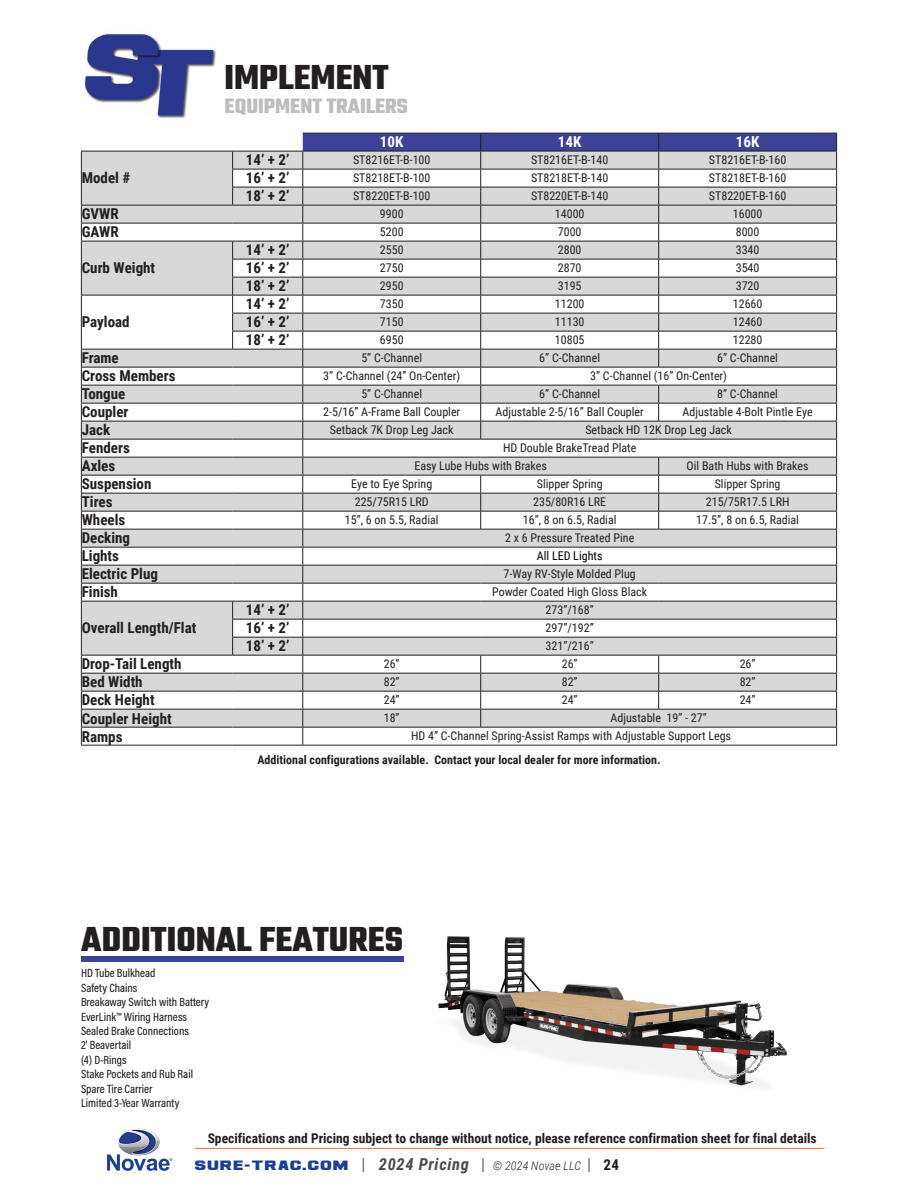
<style>
.page{position:relative;width:918px;height:1188px;background:#fff}
.page>*{position:absolute;margin:0;border:0;box-sizing:border-box;transform-origin:0 0}
.t1{font:700 37.5px "Teko";color:#231f20}
.t2{font:700 22.5px "Teko";color:#bdbdbd}
.t3{font:700 15px "Roboto Condensed";color:#231f20}
.t4{font:700 15px "Roboto Condensed";color:#fff}
.t5{font:700 13.5px "Roboto Condensed";color:#231f20}
.t6{font:12px "Roboto Condensed";color:#231f20}
.t7{font:500 12px "Acumin Pro Cond";color:#231f20}
.t8{font:700 12px "Roboto Condensed";color:#231f20}
.t9{font:12px "Roboto Condensed";color:#000}
.t10{font:10.5px "Ash";letter-spacing:.11em;color:#1b3f94}
.s1{font-family:"Roboto Condensed";font-size:16.5px;color:#636366}
.s2{font-family:"Roboto Condensed";font-weight:700;font-style:italic;font-size:16.5px;color:#4b4c4d}
.s3{font-family:"Roboto Condensed";font-weight:300;font-style:italic;font-size:12px;color:#231f20}
.s4{font-family:"Roboto Condensed";font-weight:700;font-size:15px;color:#231f20}
</style>
<div class="page">
<hr style="left:195px;top:1148px;width:629px;height:1px;background:#f36e21">
<svg style="left:107px;top:1129px;width:65px;height:42px"></svg>
<img style="left:84px;top:34px;width:132px;height:84px">
<hr style="left:81px;top:745px;width:152px;height:1px;background:#231f20">
<hr style="left:233px;top:745px;width:70px;height:1px;background:#231f20">
<hr style="left:303px;top:745px;width:178px;height:1px;background:#231f20">
<hr style="left:481px;top:745px;width:178px;height:1px;background:#231f20">
<hr style="left:659px;top:745px;width:178px;height:1px;background:#231f20">
<svg style="left:81px;top:133px;width:756px;height:612px"></svg>
<hr style="left:81px;top:205px;width:152px;height:1px;background:#231f20">
<hr style="left:233px;top:205px;width:70px;height:1px;background:#231f20">
<img style="left:403px;top:936px;width:385px;height:152px">
<div style="left:81px;top:956px;width:322px;height:5px;background:#3d4296"></div>
<p class="t1" style="left:225px;top:53px;width:166px">IMPLEMENT</p>
<p class="t2" style="left:225px;top:91px;width:185px">EQUIPMENT TRAILERS</p>
<p class="t3" style="left:82px;top:168px;width:50px">Model #</p>
<p class="t4" style="left:380px;top:132px;width:25px">10K</p>
<p class="t4" style="left:558px;top:132px;width:25px">14K</p>
<p class="t4" style="left:736px;top:132px;width:25px">16K</p>
<p class="t3" style="left:246px;top:150px;width:45px">14’ + 2’</p>
<p class="t6" style="left:353px;top:152px;width:79px">ST8216ET-B-100</p>
<p class="t6" style="left:531px;top:152px;width:79px">ST8216ET-B-140</p>
<p class="t6" style="left:709px;top:152px;width:79px">ST8216ET-B-160</p>
<p class="t3" style="left:246px;top:168px;width:45px">16’ + 2’</p>
<p class="t6" style="left:353px;top:170px;width:79px">ST8218ET-B-100</p>
<p class="t6" style="left:531px;top:170px;width:79px">ST8218ET-B-140</p>
<p class="t6" style="left:709px;top:170px;width:79px">ST8218ET-B-160</p>
<p class="t3" style="left:246px;top:186px;width:45px">18’ + 2’</p>
<p class="t6" style="left:353px;top:188px;width:79px">ST8220ET-B-100</p>
<p class="t6" style="left:531px;top:188px;width:79px">ST8220ET-B-140</p>
<p class="t6" style="left:709px;top:188px;width:79px">ST8220ET-B-160</p>
<p class="t3" style="left:82px;top:204px;width:38px">GVWR</p>
<p class="t6" style="left:380px;top:206px;width:25px">9900</p>
<p class="t6" style="left:555px;top:206px;width:31px">14000</p>
<p class="t6" style="left:733px;top:206px;width:31px">16000</p>
<p class="t3" style="left:82px;top:222px;width:38px">GAWR</p>
<p class="t6" style="left:380px;top:224px;width:25px">5200</p>
<p class="t6" style="left:558px;top:224px;width:25px">7000</p>
<p class="t6" style="left:736px;top:224px;width:25px">8000</p>
<p class="t3" style="left:82px;top:258px;width:75px">Curb Weight</p>
<p class="t3" style="left:246px;top:240px;width:45px">14’ + 2’</p>
<p class="t6" style="left:380px;top:242px;width:25px">2550</p>
<p class="t6" style="left:558px;top:242px;width:25px">2800</p>
<p class="t6" style="left:736px;top:242px;width:25px">3340</p>
<p class="t3" style="left:246px;top:258px;width:45px">16’ + 2’</p>
<p class="t6" style="left:380px;top:260px;width:25px">2750</p>
<p class="t6" style="left:558px;top:260px;width:25px">2870</p>
<p class="t6" style="left:736px;top:260px;width:25px">3540</p>
<p class="t3" style="left:246px;top:276px;width:45px">18’ + 2’</p>
<p class="t6" style="left:380px;top:278px;width:25px">2950</p>
<p class="t6" style="left:558px;top:278px;width:25px">3195</p>
<p class="t6" style="left:736px;top:278px;width:25px">3720</p>
<p class="t3" style="left:82px;top:312px;width:49px">Payload</p>
<p class="t3" style="left:246px;top:294px;width:45px">14’ + 2’</p>
<p class="t6" style="left:380px;top:296px;width:25px">7350</p>
<p class="t6" style="left:555px;top:296px;width:31px">11200</p>
<p class="t6" style="left:733px;top:296px;width:31px">12660</p>
<p class="t3" style="left:246px;top:312px;width:45px">16’ + 2’</p>
<p class="t6" style="left:380px;top:314px;width:25px">7150</p>
<p class="t6" style="left:555px;top:314px;width:31px">11130</p>
<p class="t6" style="left:733px;top:314px;width:31px">12460</p>
<p class="t3" style="left:246px;top:330px;width:45px">18’ + 2’</p>
<p class="t6" style="left:380px;top:332px;width:25px">6950</p>
<p class="t6" style="left:555px;top:332px;width:31px">10805</p>
<p class="t6" style="left:733px;top:332px;width:31px">12280</p>
<p class="t3" style="left:82px;top:348px;width:39px">Frame</p>
<p class="t6" style="left:361px;top:350px;width:62px">5” C-Channel</p>
<p class="t6" style="left:539px;top:350px;width:62px">6” C-Channel</p>
<p class="t6" style="left:717px;top:350px;width:62px">6” C-Channel</p>
<p class="t3" style="left:82px;top:366px;width:95px">Cross Members</p>
<p class="t6" style="left:323px;top:368px;width:138px">3” C-Channel (24” On-Center)</p>
<p class="t6" style="left:590px;top:368px;width:138px">3” C-Channel (16” On-Center)</p>
<p class="t3" style="left:82px;top:384px;width:45px">Tongue</p>
<p class="t6" style="left:361px;top:386px;width:62px">5” C-Channel</p>
<p class="t6" style="left:539px;top:386px;width:62px">6” C-Channel</p>
<p class="t6" style="left:717px;top:386px;width:62px">8” C-Channel</p>
<p class="t3" style="left:82px;top:402px;width:48px">Coupler</p>
<p class="t6" style="left:323px;top:404px;width:139px">2-5/16” A-Frame Ball Coupler</p>
<p class="t6" style="left:496px;top:404px;width:150px">Adjustable 2-5/16” Ball Coupler</p>
<p class="t6" style="left:683px;top:404px;width:132px">Adjustable 4-Bolt Pintle Eye</p>
<p class="t3" style="left:82px;top:420px;width:30px">Jack</p>
<p class="t6" style="left:330px;top:422px;width:125px">Setback 7K Drop Leg Jack</p>
<p class="t6" style="left:585px;top:422px;width:148px">Setback HD 12K Drop Leg Jack</p>
<p class="t3" style="left:82px;top:438px;width:50px">Fenders</p>
<p class="t6" style="left:503px;top:440px;width:135px">HD Double BrakeTread Plate</p>
<p class="t3" style="left:82px;top:456px;width:35px">Axles</p>
<p class="t6" style="left:414px;top:458px;width:134px">Easy Lube Hubs with Brakes</p>
<p class="t6" style="left:687px;top:458px;width:124px">Oil Bath Hubs with Brakes</p>
<p class="t3" style="left:82px;top:474px;width:71px">Suspension</p>
<p class="t6" style="left:351px;top:476px;width:83px">Eye to Eye Spring</p>
<p class="t6" style="left:537px;top:476px;width:67px">Slipper Spring</p>
<p class="t6" style="left:715px;top:476px;width:67px">Slipper Spring</p>
<p class="t3" style="left:82px;top:492px;width:32px">Tires</p>
<p class="t6" style="left:355px;top:494px;width:75px">225/75R15 LRD</p>
<p class="t6" style="left:533px;top:494px;width:75px">235/80R16 LRE</p>
<p class="t6" style="left:706px;top:494px;width:85px">215/75R17.5 LRH</p>
<p class="t3" style="left:82px;top:510px;width:45px">Wheels</p>
<p class="t6" style="left:345px;top:512px;width:95px">15”, 6 on 5.5, Radial</p>
<p class="t6" style="left:523px;top:512px;width:95px">16”, 8 on 6.5, Radial</p>
<p class="t6" style="left:696px;top:512px;width:104px">17.5”, 8 on 6.5, Radial</p>
<p class="t3" style="left:82px;top:528px;width:50px">Decking</p>
<p class="t6" style="left:505px;top:530px;width:131px">2 x 6 Pressure Treated Pine</p>
<p class="t3" style="left:82px;top:546px;width:39px">Lights</p>
<p class="t9" style="left:537px;top:548px;width:67px">All LED Lights</p>
<p class="t3" style="left:82px;top:564px;width:78px">Electric Plug</p>
<p class="t6" style="left:504px;top:566px;width:134px">7-Way RV-Style Molded Plug</p>
<p class="t3" style="left:82px;top:582px;width:38px">Finish</p>
<p class="t6" style="left:492px;top:584px;width:156px">Powder Coated High Gloss Black</p>
<p class="t3" style="left:82px;top:618px;width:116px">Overall Length/Flat</p>
<p class="t3" style="left:246px;top:600px;width:45px">14’ + 2’</p>
<p class="t6" style="left:546px;top:602px;width:50px">273”/168”</p>
<p class="t3" style="left:246px;top:618px;width:45px">16’ + 2’</p>
<p class="t6" style="left:546px;top:620px;width:50px">297”/192”</p>
<p class="t3" style="left:246px;top:636px;width:45px">18’ + 2’</p>
<p class="t6" style="left:546px;top:638px;width:50px">321”/216”</p>
<p class="t3" style="left:82px;top:654px;width:101px">Drop-Tail Length</p>
<p class="t6" style="left:384px;top:656px;width:17px">26”</p>
<p class="t6" style="left:562px;top:656px;width:17px">26”</p>
<p class="t6" style="left:740px;top:656px;width:17px">26”</p>
<p class="t3" style="left:82px;top:672px;width:62px">Bed Width</p>
<p class="t6" style="left:384px;top:674px;width:17px">82”</p>
<p class="t6" style="left:562px;top:674px;width:17px">82”</p>
<p class="t6" style="left:740px;top:674px;width:17px">82”</p>
<p class="t3" style="left:82px;top:690px;width:74px">Deck Height</p>
<p class="t6" style="left:384px;top:692px;width:17px">24”</p>
<p class="t6" style="left:562px;top:692px;width:17px">24”</p>
<p class="t6" style="left:740px;top:692px;width:17px">24”</p>
<p class="t3" style="left:82px;top:708px;width:91px">Coupler Height</p>
<p class="t6" style="left:384px;top:710px;width:17px">18”</p>
<p class="t6" style="left:611px;top:710px;width:98px">Adjustable 19” - 27”</p>
<p class="t3" style="left:82px;top:726px;width:42px">Ramps</p>
<p class="t6" style="left:411px;top:728px;width:322px">HD 4” C-Channel Spring-Assist Ramps with Adjustable Support Legs</p>
<p class="t8" style="left:257px;top:752px;width:405px">Additional configurations available. Contact your local dealer for more information.</p>
<p class="t1" style="left:81px;top:915px;width:324px">ADDITIONAL FEATURES</p>
<p class="t7" style="left:81px;top:965px;width:76px">HD Tube Bulkhead</p>
<p class="t7" style="left:81px;top:980px;width:58px">Safety Chains</p>
<p class="t7" style="left:81px;top:994px;width:130px">Breakaway Switch with Battery</p>
<p class="t7" style="left:81px;top:1009px;width:108px">EverLink™ Wiring Harness</p>
<p class="t7" style="left:81px;top:1023px;width:109px">Sealed Brake Connections</p>
<p class="t7" style="left:81px;top:1037px;width:52px">2' Beavertail</p>
<p class="t7" style="left:81px;top:1052px;width:47px">(4) D-Rings</p>
<p class="t7" style="left:81px;top:1066px;width:114px">Stake Pockets and Rub Rail</p>
<p class="t7" style="left:81px;top:1081px;width:73px">Spare Tire Carrier</p>
<p class="t7" style="left:81px;top:1095px;width:100px">Limited 3-Year Warranty</p>
<p class="t5" style="left:208px;top:1129px;width:611px">Specifications and Pricing subject to change without notice, please reference confirmation sheet for final details</p>
<p class="t10" style="left:195px;top:1159px;width:425px">SURE-TRAC.COM <span class="s1">|</span> <span class="s2">2024 Pricing</span> <span class="s1">|</span> <span class="s3">© 2024 Novae LLC</span> <span class="s1">|</span> <span class="s4">24</span></p>
</div>
